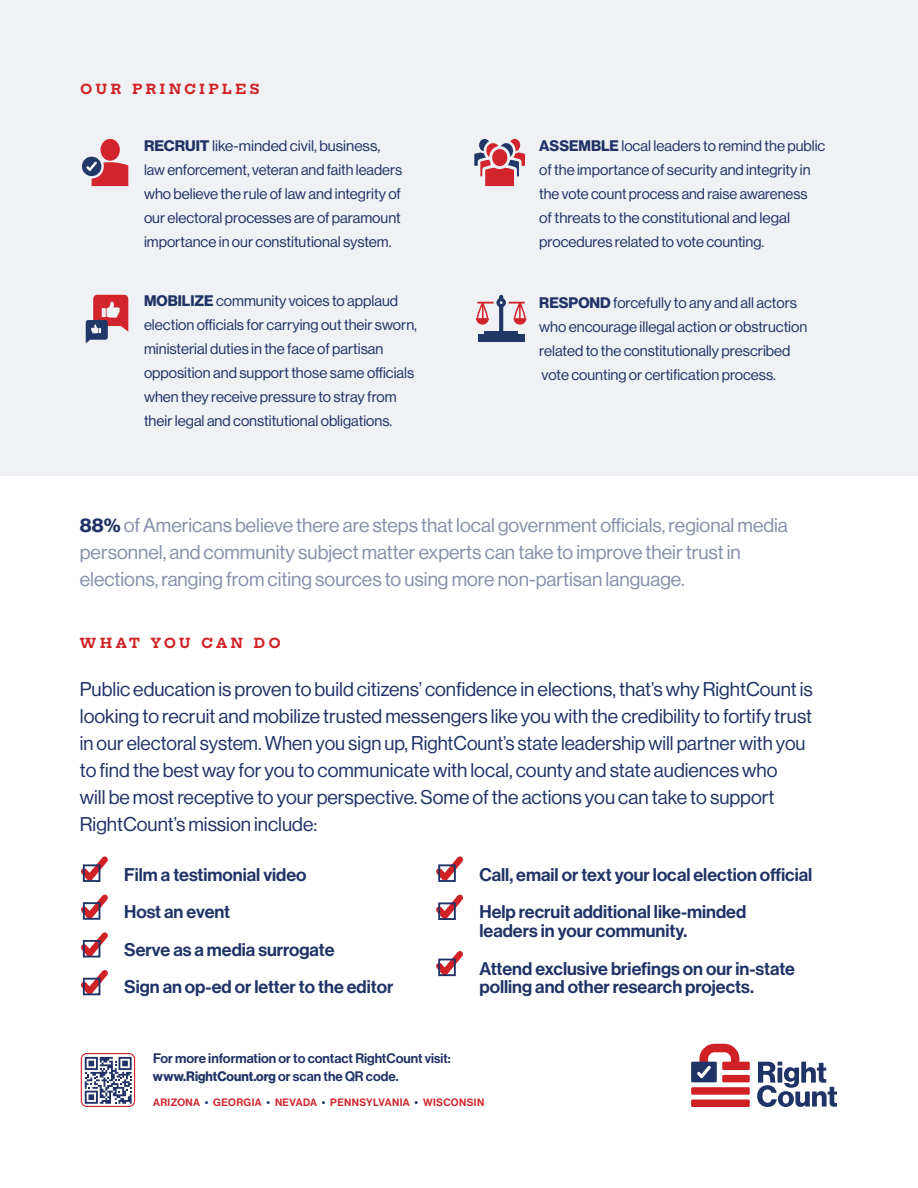
<style>
.page{position:relative;width:918px;height:1188px;background:#fff}
.page>*{position:absolute;margin:0;border:0;box-sizing:border-box;transform-origin:0 0}
.t1{font:19.5px/27px "N Haas Grotesk DS Pro 55 Rg";color:#1f3366}
.t2{font:19.5px/27px "N Haas Grotesk DS Pro 55 Rg";color:#848fab}
.t3{font:18px/37.5px "N Haas Grotesk DS Pro 65 Md";color:#1f3366}
.t4{font:15px/24px "N Haas Grotesk DS Pro 55 Rg";color:#1f3366}
.t5{font:13.5px "N Haas Grotesk DS Pro 65 Md";color:#1f3366}
.t6{font:13.5px "N Haas Grotesk DS Pro 75 Bd";color:#1f3366;scale:.96 1}
.t7{font:700 13.5px "Hepta Slab";letter-spacing:.265em;color:#cf2126}
.t8{font:10.5px "N Haas Grotesk DS Pro 65 Md";letter-spacing:.04em;color:#d1242c}
.s1{font-family:"N Haas Grotesk DS Pro 75 Bd"}
.s2{font-family:"N Haas Grotesk DS Pro 75 Bd";color:#1f3366}
.s3{font-family:"N Haas Grotesk DS Pro 65 Md"}
.s4{color:#203767}
</style>
<div class="page">
<svg style="left:81px;top:856px;width:27px;height:25px"></svg>
<svg style="left:436px;top:856px;width:27px;height:23px"></svg>
<svg style="left:436px;top:895px;width:27px;height:22px"></svg>
<svg style="left:436px;top:951px;width:27px;height:22px"></svg>
<svg style="left:81px;top:895px;width:27px;height:24px"></svg>
<svg style="left:81px;top:932px;width:27px;height:25px"></svg>
<svg style="left:81px;top:970px;width:27px;height:24px"></svg>
<div style="left:0;top:0;width:918px;height:476px;background:#eff1f4"></div>
<div style="left:83px;top:864px;width:17px;height:18px;border:2px solid #1f3366"></div>
<div style="left:438px;top:864px;width:18px;height:18px;border:2px solid #1f3366"></div>
<div style="left:83px;top:902px;width:17px;height:18px;border:2px solid #1f3366"></div>
<div style="left:438px;top:902px;width:18px;height:18px;border:2px solid #1f3366"></div>
<div style="left:83px;top:940px;width:17px;height:18px;border:2px solid #1f3366"></div>
<div style="left:438px;top:959px;width:18px;height:17px;border:2px solid #1f3366"></div>
<div style="left:83px;top:978px;width:17px;height:17px;border:2px solid #1f3366"></div>
<svg style="left:85px;top:1057px;width:47px;height:47px"></svg>
<div style="left:81px;top:1053px;width:54px;height:54px;border:1px solid #cf2126;border-radius:6px"></div>
<svg style="left:757px;top:1062px;width:80px;height:45px"></svg>
<div style="left:691px;top:1087px;width:59px;height:8px;background:#cf2126"></div>
<div style="left:691px;top:1100px;width:59px;height:7px;background:#cf2126"></div>
<svg style="left:691px;top:1044px;width:59px;height:38px"></svg>
<div style="left:101px;top:139px;width:19px;height:22px;background:#d1242c;border-radius:50%"></div>
<div style="left:82px;top:157px;width:19px;height:19px;background:#203767;border-radius:50%"></div>
<svg style="left:86px;top:162px;width:42px;height:24px"></svg>
<svg style="left:86px;top:295px;width:42px;height:48px"></svg>
<svg style="left:474px;top:139px;width:51px;height:47px"></svg>
<div style="left:478px;top:335px;width:46px;height:7px;background:#203767"></div>
<hr style="left:484px;top:331px;width:34px;height:4px;background:#203767">
<hr style="left:499px;top:295px;width:4px;height:47px;background:#203767;border-radius:2px">
<div style="left:496px;top:298px;width:10px;height:9px;background:#203767;border-radius:50%"></div>
<svg style="left:476px;top:301px;width:50px;height:24px"></svg>
<p class="t7" style="left:81px;top:82px;width:180px">OUR PRINCIPLES</p>
<p class="t4" style="left:144px;top:133px;width:260px"><span class="s1">RECRUIT</span> like-minded civil, business, law enforcement, veteran and faith leaders who believe the rule of law and integrity of our electoral processes are of paramount importance in our constitutional system.</p>
<p class="t4" style="left:144px;top:289px;width:275px"><span class="s1">MOBILIZE</span> community voices to applaud election officials for carrying out their sworn, ministerial duties in the face of partisan opposition and support those same officials when they receive pressure to stray from their legal and constitutional obligations.</p>
<p class="t4" style="left:539px;top:133px;width:288px"><span class="s1">ASSEMBLE</span> local leaders to remind the public of the importance of security and integrity in the vote count process and raise awareness<br>of threats to the constitutional and legal procedures related to vote counting.</p>
<p class="t4" style="left:539px;top:290px;width:270px"><span class="s1">RESPOND</span> forcefully to any and all actors who encourage illegal action or obstruction related to the constitutionally prescribed vote counting or certification process.</p>
<p class="t2" style="left:80px;top:512px;width:710px"><span class="s2">88%</span> of Americans believe there are steps that local government officials, regional media personnel, and community subject matter experts can take to improve their trust in elections, ranging from citing sources to using more non-partisan language.</p>
<p class="t7" style="left:80px;top:635px;width:202px">WHAT YOU CAN DO</p>
<p class="t1" style="left:80px;top:676px;width:735px">Public education is proven to build citizens’ confidence in elections, that’s why RightCount is looking to recruit and mobilize trusted messengers like you with the credibility to fortify trust in our electoral system. When you sign up, RightCount’s state leadership will partner with you to find the best way for you to communicate with local, county and state audiences who<br>will be most receptive to your perspective. Some of the actions you can take to support RightCount’s mission include:</p>
<p class="t3" style="left:124px;top:856px;width:271px">Film a testimonial video<br>Host an event<br>Serve as a media surrogate<br>Sign an op-ed or letter to the editor</p>
<p class="t3" style="left:479px;top:856px;width:334px">Call, email or text your local election official<br>Help recruit additional like-minded</p>
<p class="t3" style="left:479px;top:912px;width:317px">leaders in your community.<br>Attend exclusive briefings on our in-state</p>
<p class="t3" style="left:479px;top:969px;width:276px">polling and other research projects.</p>
<p class="t5" style="left:153px;top:1051px;width:299px">For more information or to contact RightCount visit:</p>
<p class="t6" style="left:153px;top:1068px;width:257px">www.RightCount.org <span class="s3">or scan the QR code.</span></p>
<p class="t8" style="left:153px;top:1096px;width:333px">ARIZONA <span class="s4">•</span> GEORGIA <span class="s4">•</span> NEVADA <span class="s4">•</span> PENNSYLVANIA <span class="s4">•</span> WISCONSIN</p>
</div>
